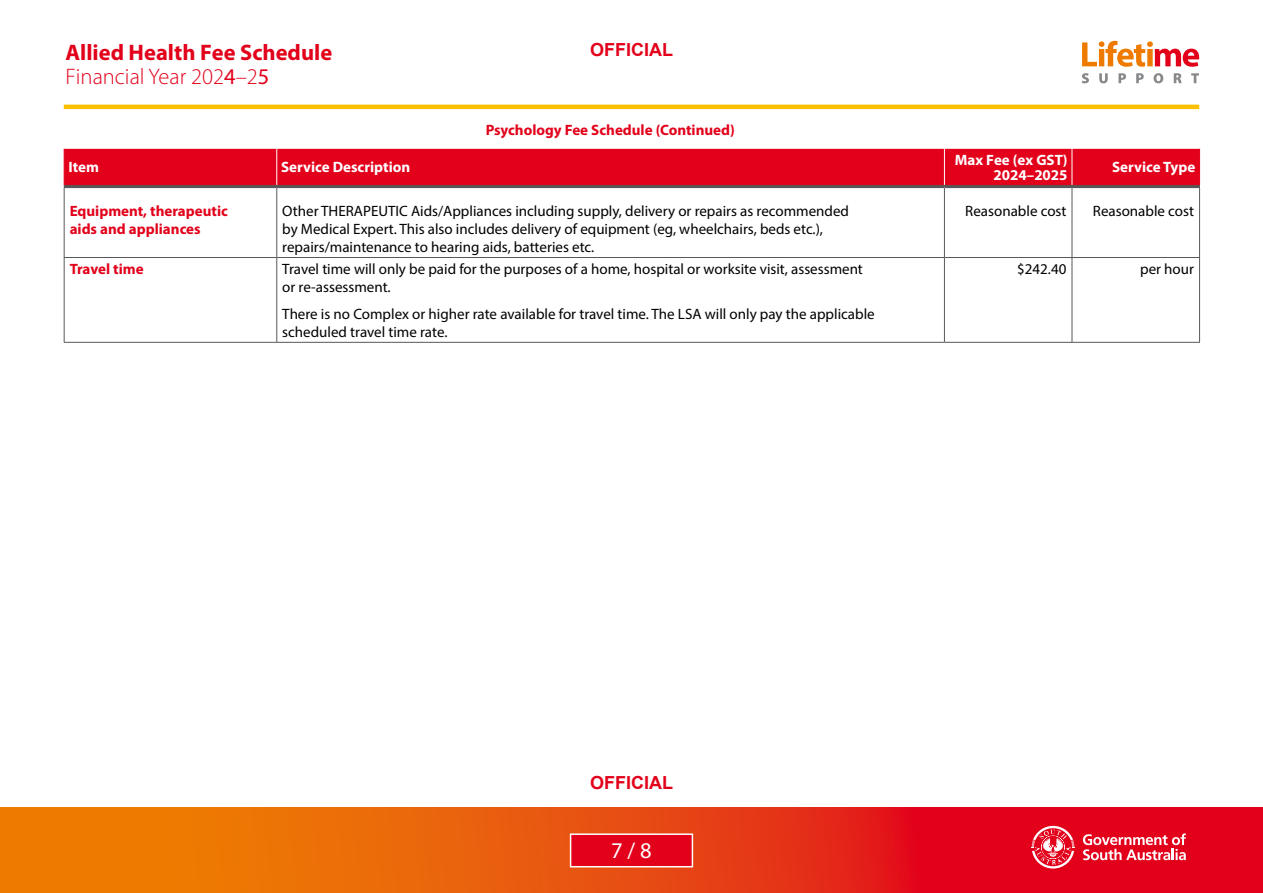
<style>
.page{position:relative;width:1263px;height:893px;background:#fff}
.page>*{position:absolute;margin:0;border:0;box-sizing:border-box;transform-origin:0 0}
.t1{font:700 22.5px "Myriad Pro";color:#e2001a}
.t2{font:300 22.5px "Myriad Pro";color:#e2001a}
.t3{font:22.5px "Myriad Pro";color:#fff}
.t4{font:700 18px "Arial";color:#e2001a}
.Body{font:15px/18px "Myriad Pro";color:#000}
.Body-2{font:700 15px/18px "Myriad Pro";color:#e2001a}
.Header_Row_Text{font:700 15px/15px "Myriad Pro";color:#fff;text-align:right}
.s1{font-weight:400}
</style>
<div class="page">
<svg style="left:0;top:808px;width:1263px;height:85px;background:#e7440f"></svg>
<div style="left:571px;top:834px;width:121px;height:33px;background:#e2001a"></div>
<div style="left:570px;top:833px;width:123px;height:34px;border:2px solid #fff"></div>
<hr style="left:64px;top:105px;width:1135px;height:4px;background:#fcc000">
<svg style="left:1082px;top:41px;width:117px;height:26px"></svg>
<svg style="left:1082px;top:73px;width:117px;height:10px"></svg>
<svg style="left:1083px;top:833px;width:103px;height:27px"></svg>
<svg style="left:1032px;top:826px;width:42px;height:43px;background:#ea4e60"></svg>
<div style="left:65px;top:149px;width:1134px;height:36px;background:#e2001a"></div>
<hr style="left:276px;top:149px;width:1px;height:36px;background:#fff">
<hr style="left:944px;top:149px;width:1px;height:36px;background:#fff">
<hr style="left:1071px;top:149px;width:1px;height:36px;background:#fff">
<hr style="left:276px;top:188px;width:1px;height:69px;background:#58585a">
<hr style="left:944px;top:188px;width:1px;height:69px;background:#58585a">
<hr style="left:1071px;top:188px;width:1px;height:69px;background:#58585a">
<hr style="left:64px;top:257px;width:213px;height:1px;background:#58585a">
<hr style="left:277px;top:257px;width:667px;height:1px;background:#58585a">
<hr style="left:276px;top:258px;width:1px;height:84px;background:#58585a">
<hr style="left:944px;top:257px;width:128px;height:1px;background:#58585a">
<hr style="left:944px;top:258px;width:1px;height:84px;background:#58585a">
<hr style="left:1072px;top:257px;width:128px;height:1px;background:#58585a">
<hr style="left:1071px;top:258px;width:1px;height:84px;background:#58585a">
<hr style="left:64px;top:188px;width:1px;height:69px;background:#58585a">
<hr style="left:1199px;top:188px;width:1px;height:69px;background:#58585a">
<hr style="left:64px;top:258px;width:1px;height:84px;background:#58585a">
<hr style="left:1199px;top:258px;width:1px;height:84px;background:#58585a">
<hr style="left:64px;top:342px;width:213px;height:1px;background:#58585a">
<hr style="left:277px;top:342px;width:667px;height:1px;background:#58585a">
<hr style="left:944px;top:342px;width:128px;height:1px;background:#58585a">
<hr style="left:1072px;top:342px;width:128px;height:1px;background:#58585a">
<hr style="left:64px;top:149px;width:1px;height:36px;background:#e2001a">
<hr style="left:64px;top:185px;width:213px;height:3px;background:#58585a">
<hr style="left:277px;top:185px;width:667px;height:3px;background:#58585a">
<hr style="left:944px;top:185px;width:128px;height:3px;background:#58585a">
<hr style="left:1072px;top:185px;width:128px;height:3px;background:#58585a">
<hr style="left:1199px;top:149px;width:1px;height:36px;background:#e2001a">
<h1 class="t1" style="left:66px;top:39px;width:268px">Allied Health Fee Schedule</h1>
<p class="t4" style="left:590px;top:37px;width:84px">OFFICIAL</p>
<h1 class="t2" style="left:66px;top:62px;width:205px">Financial Year 202<span class="s1">4</span>–2<span class="s1">5</span></h1>
<p class="Body-2" style="left:486px;top:121px;width:251px">Psychology Fee Schedule (Continued)</p>
<p class="Header_Row_Text" style="left:68px;top:160px;width:32px">Item</p>
<p class="Header_Row_Text" style="left:281px;top:160px;width:131px">Service Description</p>
<p class="Header_Row_Text" style="left:955px;top:153px;width:114px">Max Fee (ex GST)<br>2024–2025</p>
<p class="Header_Row_Text" style="left:1112px;top:160px;width:85px">Service Type</p>
<p class="Body-2" style="left:70px;top:202px;width:160px">Equipment, therapeutic aids and appliances</p>
<p class="Body" style="left:282px;top:202px;width:568px">Other THERAPEUTIC Aids/Appliances including supply, delivery or repairs as recommended by Medical Expert. This also includes delivery of equipment (eg, wheelchairs, beds etc.), repairs/maintenance to hearing aids, batteries etc.</p>
<p class="Body" style="left:965px;top:202px;width:103px">Reasonable cost</p>
<p class="Body" style="left:1093px;top:202px;width:103px">Reasonable cost</p>
<p class="Body-2" style="left:70px;top:260px;width:75px">Travel time</p>
<p class="Body" style="left:282px;top:260px;width:582px">Travel time will only be paid for the purposes of a home, hospital or worksite visit, assessment or re-assessment.</p>
<p class="Body" style="left:282px;top:305px;width:594px">There is no Complex or higher rate available for travel time. The LSA will only pay the applicable scheduled travel time rate.</p>
<p class="Body" style="left:1017px;top:260px;width:51px">$242.40</p>
<p class="Body" style="left:1140px;top:260px;width:55px">per hour</p>
<p class="t4" style="left:590px;top:771px;width:84px">OFFICIAL</p>
<h1 class="t3" style="left:611px;top:836px;width:42px">7 / 8</h1>
</div>
